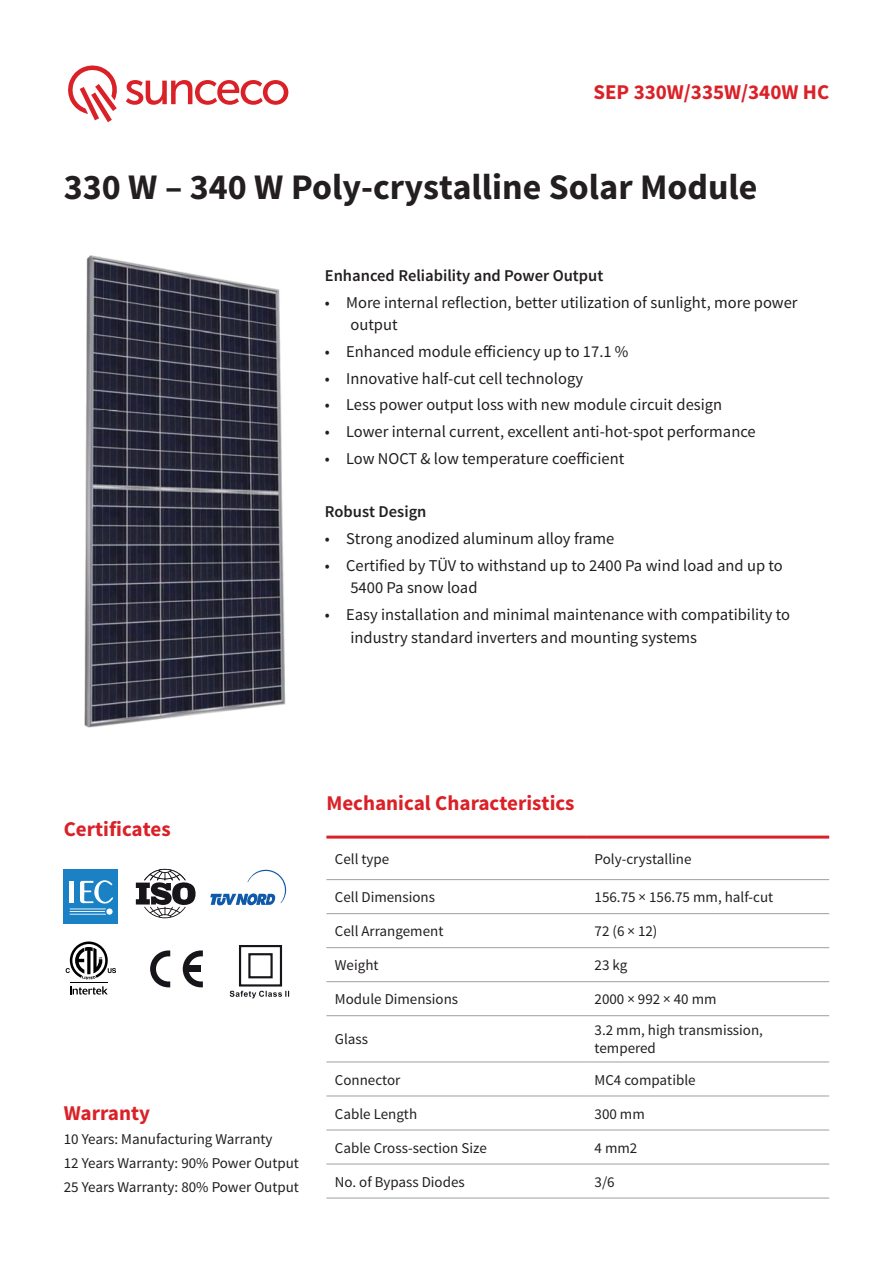
<style>
.page{position:relative;width:893px;height:1263px;background:#fff}
.page>*{position:absolute;margin:0;border:0;box-sizing:border-box;transform-origin:0 0}
.t1{font:700 36px "Source Sans Pro";color:#231f20}
.t2{font:700 21px "Source Sans Pro";color:#da2128}
.t3{font:16.5px/22.5px "Source Sans Pro";color:#231f20}
.t4{font:600 16.5px "Source Sans Pro";color:#231f20}
.tablica{font:15px/24px "Source Sans Pro";color:#231f20}
</style>
<div class="page">
<svg style="left:126px;top:80px;width:162px;height:25px"></svg>
<svg style="left:68px;top:65px;width:49px;height:57px"></svg>
<hr style="left:326px;top:879px;width:260px;height:1px;background:#9d9fa2">
<hr style="left:586px;top:879px;width:243px;height:1px;background:#9d9fa2">
<hr style="left:326px;top:913px;width:260px;height:1px;background:#9d9fa2">
<hr style="left:586px;top:913px;width:243px;height:1px;background:#9d9fa2">
<hr style="left:326px;top:947px;width:260px;height:1px;background:#9d9fa2">
<hr style="left:586px;top:947px;width:243px;height:1px;background:#9d9fa2">
<hr style="left:326px;top:981px;width:260px;height:1px;background:#9d9fa2">
<hr style="left:586px;top:981px;width:243px;height:1px;background:#9d9fa2">
<hr style="left:326px;top:1015px;width:260px;height:1px;background:#9d9fa2">
<hr style="left:586px;top:1015px;width:243px;height:1px;background:#9d9fa2">
<hr style="left:326px;top:1061px;width:260px;height:1px;background:#9d9fa2">
<hr style="left:586px;top:1061px;width:243px;height:1px;background:#9d9fa2">
<hr style="left:326px;top:1095px;width:260px;height:1px;background:#9d9fa2">
<hr style="left:586px;top:1095px;width:243px;height:1px;background:#9d9fa2">
<hr style="left:326px;top:1129px;width:260px;height:1px;background:#9d9fa2">
<hr style="left:586px;top:1129px;width:243px;height:1px;background:#9d9fa2">
<hr style="left:326px;top:1164px;width:260px;height:1px;background:#9d9fa2">
<hr style="left:586px;top:1164px;width:243px;height:1px;background:#9d9fa2">
<hr style="left:326px;top:1198px;width:260px;height:1px;background:#9d9fa2">
<hr style="left:586px;top:1198px;width:243px;height:1px;background:#9d9fa2">
<hr style="left:326px;top:835px;width:260px;height:3px;background:#da2128">
<hr style="left:586px;top:835px;width:243px;height:3px;background:#da2128">
<img style="left:84px;top:256px;width:201px;height:471px">
<div style="left:64px;top:869px;width:54px;height:55px;background:#1981c4"></div>
<svg style="left:70px;top:880px;width:43px;height:35px"></svg>
<svg style="left:183px;top:950px;width:20px;height:37px"></svg>
<div style="left:184px;top:966px;width:16px;height:6px;background:#17141a"></div>
<svg style="left:150px;top:950px;width:20px;height:37px"></svg>
<svg style="left:230px;top:945px;width:59px;height:53px"></svg>
<svg style="left:136px;top:868px;width:60px;height:51px"></svg>
<svg style="left:70px;top:986px;width:38px;height:8px"></svg>
<hr style="left:70px;top:982px;width:38px;height:1px;background:#000001">
<svg style="left:66px;top:941px;width:50px;height:38px"></svg>
<svg style="left:210px;top:870px;width:76px;height:35px"></svg>
<p class="t2" style="left:593px;top:79px;width:237px">SEP 330W/335W/340W HC</p>
<p class="t1" style="left:64px;top:164px;width:695px">330 W – 340 W Poly-crystalline Solar Module</p>
<p class="t4" style="left:325px;top:265px;width:280px">Enhanced Reliability and Power Output</p>
<p class="t3" style="left:350px;top:291px;width:449px;text-indent:-26px">• More internal reflection, better utilization of sunlight, more power output</p>
<p class="t3" style="left:325px;top:340px;width:305px">• Enhanced module efficiency up to 17.1 %</p>
<p class="t3" style="left:325px;top:367px;width:260px">• Innovative half-cut cell technology</p>
<p class="t3" style="left:325px;top:394px;width:399px">• Less power output loss with new module circuit design</p>
<p class="t3" style="left:325px;top:421px;width:432px">• Lower internal current, excellent anti-hot-spot performance</p>
<p class="t3" style="left:325px;top:447px;width:301px">• Low NOCT &amp; low temperature coefficient</p>
<p class="t4" style="left:325px;top:501px;width:103px">Robust Design</p>
<p class="t3" style="left:325px;top:528px;width:291px">• Strong anodized aluminum alloy frame</p>
<p class="t3" style="left:350px;top:554px;width:434px;text-indent:-26px">• Certified by TÜV to withstand up to 2400 Pa wind load and up to<br>5400 Pa snow load</p>
<p class="t3" style="left:350px;top:604px;width:441px;text-indent:-26px">• Easy installation and minimal maintenance with compatibility to industry standard inverters and mounting systems</p>
<p class="t2" style="left:64px;top:816px;width:109px">Certificates</p>
<p class="t2" style="left:64px;top:1099px;width:88px">Warranty</p>
<p class="tablica" style="left:64px;top:1127px;width:237px">10 Years: Manufacturing Warranty<br>12 Years Warranty: 90% Power Output<br>25 Years Warranty: 80% Power Output</p>
<p class="t2" style="left:326px;top:790px;width:250px">Mechanical Characteristics</p>
<p class="tablica" style="left:335px;top:847px;width:56px">Cell type</p>
<p class="tablica" style="left:595px;top:847px;width:98px">Poly-crystalline</p>
<p class="tablica" style="left:335px;top:885px;width:102px">Cell Dimensions</p>
<p class="tablica" style="left:595px;top:885px;width:180px">156.75 × 156.75 mm, half-cut</p>
<p class="tablica" style="left:335px;top:919px;width:110px">Cell Arrangement</p>
<p class="tablica" style="left:595px;top:919px;width:64px">72 (6 × 12)</p>
<p class="tablica" style="left:335px;top:953px;width:45px">Weight</p>
<p class="tablica" style="left:595px;top:953px;width:34px">23 kg</p>
<p class="tablica" style="left:335px;top:987px;width:125px">Module Dimensions</p>
<p class="tablica" style="left:595px;top:987px;width:124px">2000 × 992 × 40 mm</p>
<p class="tablica" style="left:335px;top:1028px;width:35px">Glass</p>
<p class="tablica" style="left:595px;top:1022px;width:170px;line-height:18px">3.2 mm, high transmission, tempered</p>
<p class="tablica" style="left:335px;top:1068px;width:67px">Connector</p>
<p class="tablica" style="left:595px;top:1068px;width:103px">MC4 compatible</p>
<p class="tablica" style="left:335px;top:1102px;width:84px">Cable Length</p>
<p class="tablica" style="left:595px;top:1102px;width:52px">300 mm</p>
<p class="tablica" style="left:335px;top:1136px;width:153px">Cable Cross-section Size</p>
<p class="tablica" style="left:595px;top:1136px;width:44px">4 mm2</p>
<p class="tablica" style="left:335px;top:1170px;width:131px">No. of Bypass Diodes</p>
<p class="tablica" style="left:595px;top:1170px;width:22px">3/6</p>
</div>
